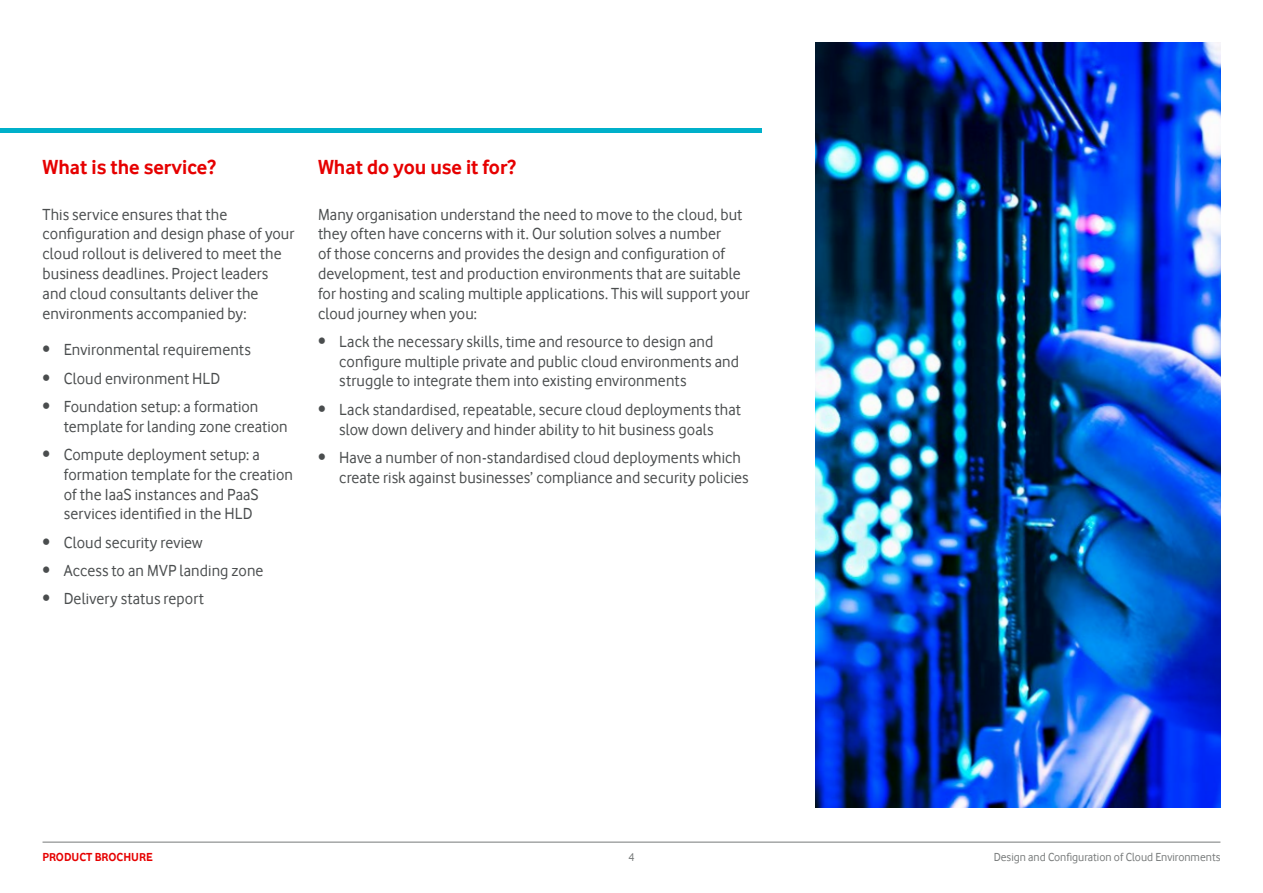
<style>
.page{position:relative;width:1263px;height:893px;background:#fff}
.page>*{position:absolute;margin:0;border:0;box-sizing:border-box;transform-origin:0 0}
.t1{font:700 21px "Vodafone Rg";color:#e60000}
.t2{font:16.5px/19.8px "Vodafone Rg";letter-spacing:.005em;color:#4a4d4e}
.t3{font:12px "Vodafone Rg";color:#777a7a}
.t4{font:700 12px "Vodafone Rg";color:#e60000}
</style>
<div class="page">
<hr style="left:43px;top:842px;width:1177px;height:1px;background:#777a7a">
<img style="left:815px;top:43px;width:405px;height:765px">
<div style="left:0;top:128px;width:761px;height:5px;background:#00b0ca"></div>
<p class="t1" style="left:43px;top:155px;width:175px">What is the service?</p>
<p class="t2" style="left:43px;top:204px;width:253px">This service ensures that the configuration and design phase of your cloud rollout is delivered to meet the business deadlines. Project leaders and cloud consultants deliver the environments accompanied by:</p>
<p class="t2" style="left:43px;top:340px;width:210px">• Environmental requirements</p>
<p class="t2" style="left:43px;top:368px;width:179px">• Cloud environment HLD</p>
<p class="t2" style="left:64px;top:396px;width:225px;text-indent:-21px">• Foundation setup: a formation template for landing zone creation</p>
<p class="t2" style="left:64px;top:445px;width:231px;text-indent:-21px">• Compute deployment setup: a formation template for the creation of the IaaS instances and PaaS services identified in the HLD</p>
<p class="t2" style="left:43px;top:532px;width:162px">• Cloud security review</p>
<p class="t2" style="left:43px;top:561px;width:223px">• Access to an MVP landing zone</p>
<p class="t2" style="left:43px;top:589px;width:163px">• Delivery status report</p>
<p class="t1" style="left:318px;top:155px;width:199px">What do you use it for?</p>
<p class="t2" style="left:318px;top:204px;width:433px">Many organisation understand the need to move to the cloud, but they often have concerns with it. Our solution solves a number<br>of those concerns and provides the design and configuration of development, test and production environments that are suitable for hosting and scaling multiple applications. This will support your cloud journey when you:</p>
<p class="t2" style="left:339px;top:331px;width:401px;text-indent:-21px">• Lack the necessary skills, time and resource to design and configure multiple private and public cloud environments and struggle to integrate them into existing environments</p>
<p class="t2" style="left:318px;top:399px;width:424px;text-align:center">• Lack standardised, repeatable, secure cloud deployments that slow down delivery and hinder ability to hit business goals</p>
<p class="t2" style="left:339px;top:447px;width:411px;text-indent:-21px">• Have a number of non-standardised cloud deployments which create risk against businesses’ compliance and security policies</p>
<p class="t4" style="left:43px;top:850px;width:112px">PRODUCT BROCHURE</p>
<p class="t3" style="left:628px;top:850px;width:8px">4</p>
<p class="t3" style="left:994px;top:850px;width:228px">Design and Configuration of Cloud Environments</p>
</div>
